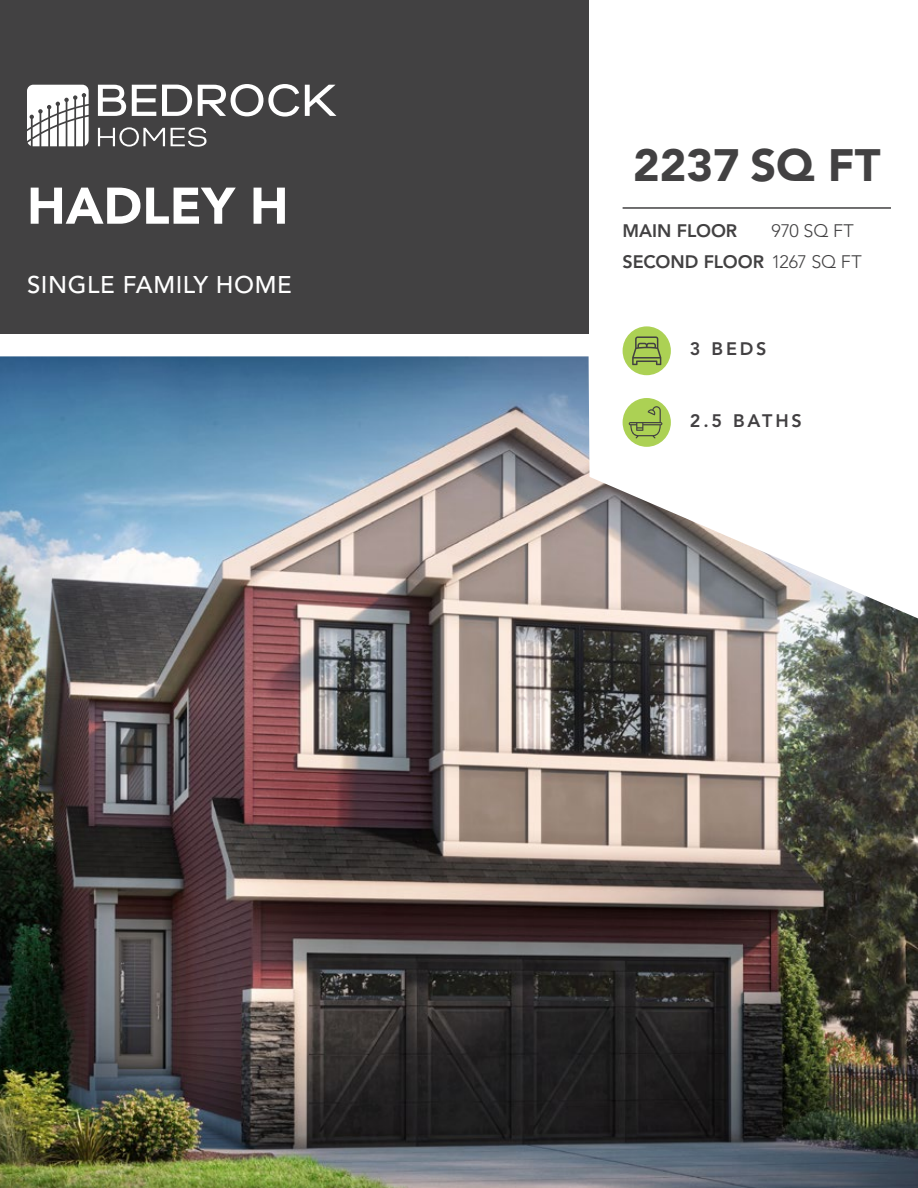
<style>
.page{position:relative;width:918px;height:1188px;background:#fff}
.page>*{position:absolute;margin:0;border:0;box-sizing:border-box;transform-origin:0 0}
.t1{font:900 51px "Avenir LT Std";color:#fff}
.t2{font:900 45px "Avenir LT Std";color:#424142}
.t3{font:500 24px "Avenir LT Std";letter-spacing:.025em;color:#fff}
.t4{font:800 18px/31.7px "Avenir LT Std";color:#424142}
.t5{font:800 18px "Avenir LT Std";letter-spacing:.155em;color:#424042}
.t6{font:300 18px "Avenir LT Std";letter-spacing:-.01em;color:#424142}
.s1{font-weight:300}
</style>
<div class="page">
<div style="left:0;top:0;width:589px;height:334px;background:#424142"></div>
<svg style="left:27px;top:85px;width:62px;height:61px;background:#d6d5d6"></svg>
<svg style="left:98px;top:85px;width:28px;height:31px"></svg>
<svg style="left:132px;top:85px;width:24px;height:31px"></svg>
<svg style="left:162px;top:85px;width:30px;height:31px"></svg>
<svg style="left:198px;top:84px;width:101px;height:33px"></svg>
<svg style="left:305px;top:85px;width:31px;height:31px"></svg>
<svg style="left:98px;top:127px;width:67px;height:20px"></svg>
<svg style="left:171px;top:127px;width:36px;height:20px"></svg>
<div style="left:623px;top:326px;width:48px;height:49px;background:#acd154;border-radius:50%"></div>
<svg style="left:632px;top:336px;width:29px;height:20px"></svg>
<hr style="left:623px;top:207px;width:268px;height:2px;background:#424142">
<img style="left:0;top:356px;width:918px;height:832px">
<h1 class="t1" style="left:27px;top:175px;width:263px">HADLEY H</h1>
<h3 class="t3" style="left:27px;top:271px;width:266px">SINGLE FAMILY HOME</h3>
<h2 class="t2" style="left:633px;top:138px;width:249px">2237 SQ FT</h2>
<p class="t4" style="left:623px;top:215px;width:241px">MAIN FLOOR<br>SECOND FLOOR <span class="s1">1267 SQ FT</span></p>
<p class="t6" style="left:772px;top:220px;width:84px">970 SQ FT</p>
<p class="t5" style="left:690px;top:339px;width:78px">3 BEDS</p>
<p class="t5" style="left:690px;top:410px;width:113px">2.5 BATHS</p>
</div>
